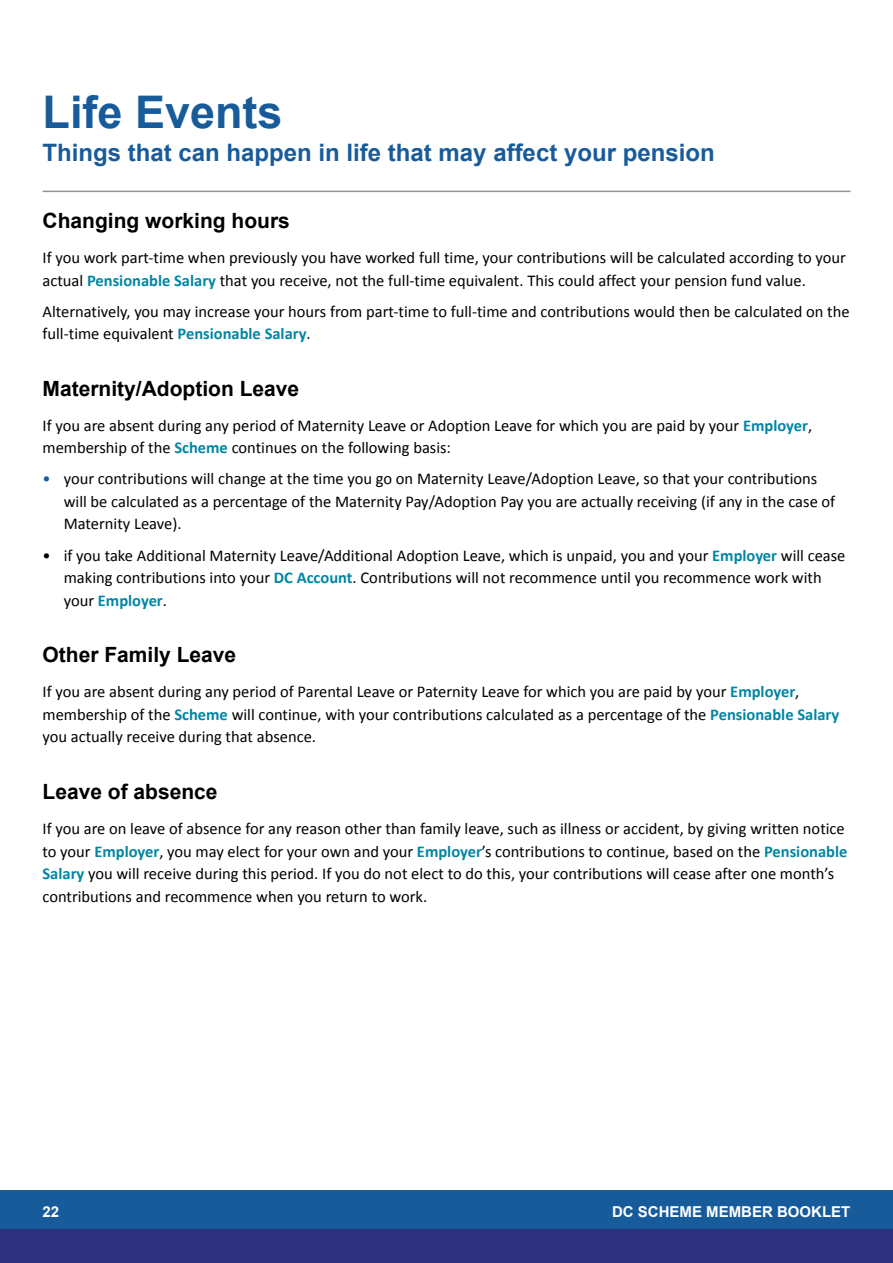
<style>
.page{position:relative;width:893px;height:1263px;background:#fff}
.page>*{position:absolute;margin:0;border:0;box-sizing:border-box;transform-origin:0 0}
.t1{font:700 45px "Arial";color:#185b9b}
.t2{font:700 24px "Arial";color:#185b9b}
.t3{font:700 21px "Arial";color:#000}
.t4{font:16.5px/22.5px "Calibri";color:#000}
.t5{font:700 15px "Arial";color:#fff}
.s1{font-weight:700;color:#0086a4}
.s2{color:#185b9b}
</style>
<div class="page">
<div style="left:0;top:1229px;width:893px;height:34px;background:#2e307f"></div>
<div style="left:0;top:1191px;width:893px;height:38px;background:#185b9b"></div>
<hr style="left:43px;top:191px;width:807px;height:1px;background:#939598">
<h1 class="t1" style="left:43px;top:82px;width:242px">Life Events</h1>
<h2 class="t2" style="left:43px;top:137px;width:674px">Things that can happen in life that may affect your pension</h2>
<p class="t3" style="left:43px;top:207px;width:249px">Changing working hours</p>
<p class="t4" style="left:43px;top:246px;width:805px">If you work part-time when previously you have worked full time, your contributions will be calculated according to your actual <span class="s1">Pensionable Salary</span> that you receive, not the full-time equivalent. This could affect your pension fund value.</p>
<p class="t4" style="left:43px;top:300px;width:809px">Alternatively, you may increase your hours from part-time to full-time and contributions would then be calculated on the full-time equivalent <span class="s1">Pensionable Salary</span>.</p>
<p class="t3" style="left:43px;top:374px;width:258px">Maternity/Adoption Leave</p>
<p class="t4" style="left:43px;top:414px;width:771px">If you are absent during any period of Maternity Leave or Adoption Leave for which you are paid by your <span class="s1">Employer</span>, membership of the <span class="s1">Scheme</span> continues on the following basis:</p>
<p class="t4" style="left:64px;top:468px;width:773px;text-indent:-21px"><span class="s2">•</span> your contributions will change at the time you go on Maternity Leave/Adoption Leave, so that your contributions will be calculated as a percentage of the Maternity Pay/Adoption Pay you are actually receiving (if any in the case of<br>Maternity Leave).</p>
<p class="t4" style="left:64px;top:544px;width:783px;text-indent:-21px">• if you take Additional Maternity Leave/Additional Adoption Leave, which is unpaid, you and your <span class="s1">Employer</span> will cease making contributions into your <span class="s1">DC Account</span>. Contributions will not recommence until you recommence work with your <span class="s1">Employer</span>.</p>
<p class="t3" style="left:43px;top:641px;width:195px">Other Family Leave</p>
<p class="t4" style="left:43px;top:681px;width:798px">If you are absent during any period of Parental Leave or Paternity Leave for which you are paid by your <span class="s1">Employer</span>, membership of the <span class="s1">Scheme</span> will continue, with your contributions calculated as a percentage of the <span class="s1">Pensionable Salary </span>you actually receive during that absence.</p>
<p class="t3" style="left:43px;top:777px;width:177px">Leave of absence</p>
<p class="t4" style="left:43px;top:817px;width:806px">If you are on leave of absence for any reason other than family leave, such as illness or accident, by giving written notice to your <span class="s1">Employer</span>, you may elect for your own and your <span class="s1">Employer</span>’s contributions to continue, based on the <span class="s1">Pensionable Salary</span> you will receive during this period. If you do not elect to do this, your contributions will cease after one month’s contributions and recommence when you return to work.</p>
<p class="t5" style="left:43px;top:1201px;width:18px">22</p>
<p class="t5" style="left:612px;top:1201px;width:240px">DC SCHEME MEMBER BOOKLET</p>
</div>
